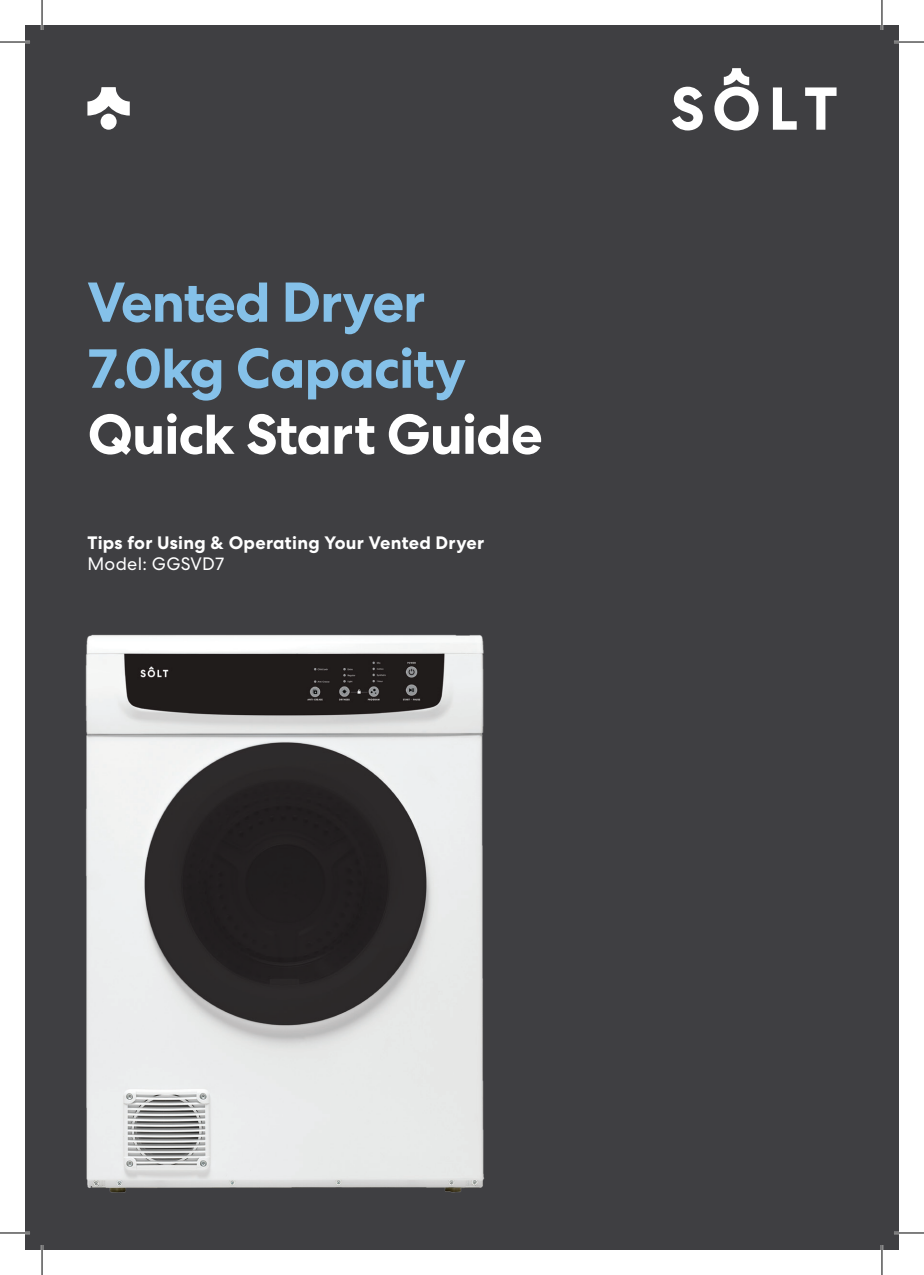
<style>
.page{position:relative;width:924px;height:1275px;background:#fff}
.page>*{position:absolute;margin:0;border:0;box-sizing:border-box;transform-origin:0 0}
.t1{font:700 56px/66px "Centra No 2";letter-spacing:-.02em;color:#85c1e9}
.t2{font:700 56px "Centra No 2";letter-spacing:-.02em;color:#fff}
.t3{font:700 18px "Centra No 2";letter-spacing:.015em;color:#fff}
.t4{font:18px "Centra No 2";letter-spacing:.015em;color:#fff}
</style>
<div class="page">
<div style="left:25px;top:25px;width:873px;height:1225px;background:#3f3f42"></div>
<svg style="left:672px;top:87px;width:30px;height:43px"></svg>
<svg style="left:772px;top:87px;width:24px;height:43px"></svg>
<svg style="left:805px;top:87px;width:31px;height:43px"></svg>
<svg style="left:714px;top:68px;width:44px;height:62px"></svg>
<div style="left:100px;top:114px;width:17px;height:16px;background:#fff;border-radius:50%"></div>
<svg style="left:87px;top:87px;width:43px;height:29px"></svg>
<img style="left:85px;top:634px;width:400px;height:559px">
<hr style="left:0;top:41px;width:30px;height:2px;background:#fff">
<hr style="left:893px;top:41px;width:30px;height:2px;background:#fff">
<hr style="left:0;top:1231px;width:30px;height:3px;background:#fff">
<hr style="left:893px;top:1231px;width:30px;height:3px;background:#fff">
<hr style="left:41px;top:0;width:2px;height:30px;background:#fff">
<hr style="left:41px;top:1245px;width:2px;height:30px;background:#fff">
<hr style="left:880px;top:0;width:2px;height:30px;background:#fff">
<hr style="left:880px;top:1245px;width:2px;height:30px;background:#fff">
<hr style="left:0;top:42px;width:30px;height:1px;background:#000">
<hr style="left:893px;top:42px;width:30px;height:1px;background:#000">
<hr style="left:0;top:1232px;width:30px;height:1px;background:#000">
<hr style="left:893px;top:1232px;width:30px;height:1px;background:#000">
<hr style="left:42px;top:0;width:1px;height:30px;background:#000">
<hr style="left:42px;top:1245px;width:1px;height:30px;background:#000">
<hr style="left:881px;top:0;width:1px;height:30px;background:#000">
<hr style="left:881px;top:1245px;width:1px;height:30px;background:#000">
<h1 class="t1" style="left:87px;top:270px;width:380px">Vented Dryer<br>7.0kg Capacity</h1>
<h1 class="t2" style="left:87px;top:401px;width:456px">Quick Start Guide</h1>
<p class="t3" style="left:87px;top:531px;width:398px">Tips for Using &amp; Operating Your Vented Dryer</p>
<p class="t4" style="left:87px;top:553px;width:138px">Model: GGSVD7</p>
</div>
